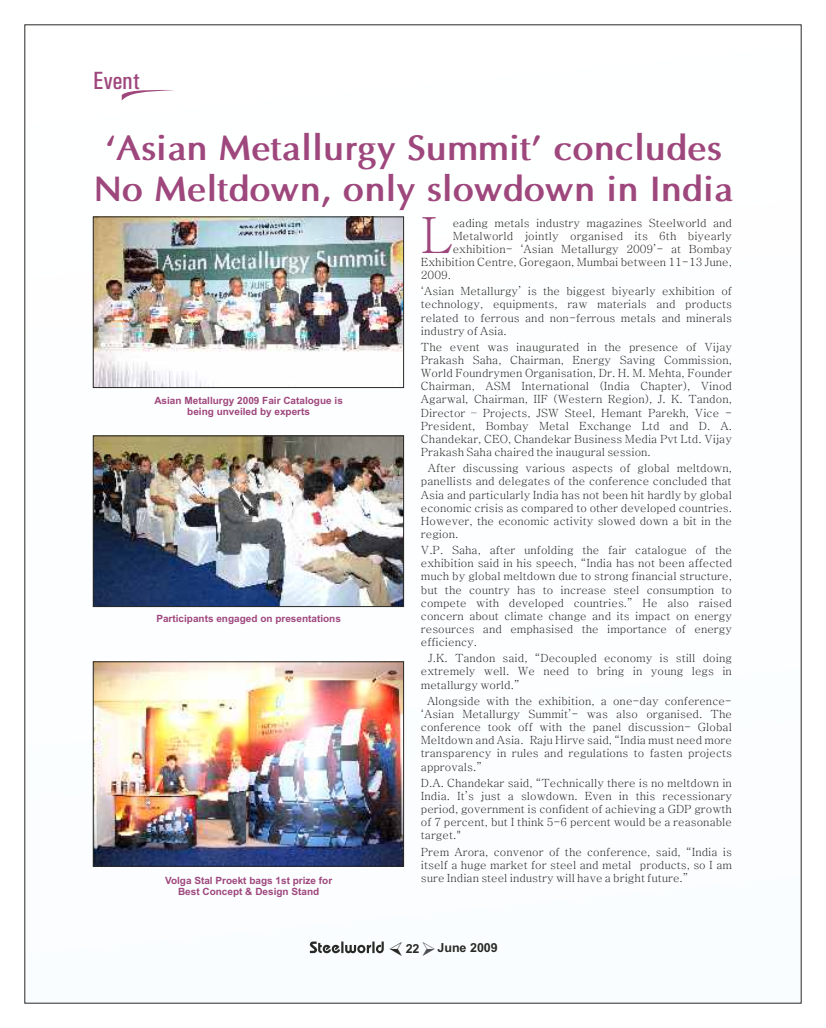
<style>
.page{position:relative;width:826px;height:1028px;background:#fff}
.page>*{position:absolute;margin:0;border:0;box-sizing:border-box;transform-origin:0 0}
.t1{font:49.88px "Batang";color:#9e477d}
.t2{font:700 35.25px/41.9px "Optima";color:#9e477d;text-align:center}
.t3{font:25px "Univers Condensed";color:#9e477d}
.t4{font:700 12.5px "Arial";color:#292926}
.t5{font:11.25px/13.1px "Batang";color:#292926;text-align:justify}
.t6{font:700 10px/11.1px "Arial";color:#9e477d;text-align:center}
</style>
<div class="page">
<svg style="left:310px;top:941px;width:74px;height:12px"></svg>
<svg style="left:122px;top:89px;width:53px;height:12px"></svg>
<img style="left:95px;top:663px;width:307px;height:201px">
<div style="left:93px;top:661px;width:311px;height:205px;border:1px solid #292926"></div>
<img style="left:95px;top:438px;width:307px;height:166px">
<div style="left:93px;top:436px;width:311px;height:170px;border:1px solid #292926"></div>
<img style="left:95px;top:219px;width:307px;height:167px">
<div style="left:93px;top:217px;width:311px;height:171px;border:1px solid #292926"></div>
<h3 class="t3" style="left:93px;top:72px;width:49px">Event</h3>
<h2 class="t2" style="left:93px;top:130px;width:641px">‘Asian Metallurgy Summit’ concludes<br>No Meltdown, only slowdown in India</h2>
<p class="t6" style="left:154px;top:396px;width:190px">Asian Metallurgy 2009 Fair Catalogue is being unveiled by experts</p>
<p class="t6" style="left:156px;top:614px;width:186px">Participants engaged on presentations</p>
<p class="t6" style="left:165px;top:875px;width:169px">Volga Stal Proekt bags 1st prize for<br>Best Concept &amp; Design Stand</p>
<h1 class="t1" style="left:421px;top:210px;width:33px">L</h1>
<p class="t5" style="left:453px;top:216px;width:281px">eading metals industry magazines Steelworld and</p>
<p class="t5" style="left:453px;top:229px;width:280px">Metalworld jointly organised its 6th biyearly</p>
<p class="t5" style="left:453px;top:242px;width:281px">exhibition- ‘Asian Metallurgy 2009’- at Bombay</p>
<p class="t5" style="left:421px;top:255px;width:312px">Exhibition Centre, Goregaon, Mumbai between 11-13 June,</p>
<p class="t5" style="left:421px;top:268px;width:32px">2009.</p>
<p class="t5" style="left:421px;top:285px;width:312px">‘Asian Metallurgy’ is the biggest biyearly exhibition of technology, equipments, raw materials and products related to ferrous and non-ferrous metals and minerals industry of Asia.</p>
<p class="t5" style="left:421px;top:340px;width:312px">The event was inaugurated in the presence of Vijay Prakash Saha, Chairman, Energy Saving Commission, World Foundrymen Organisation, Dr. H. M. Mehta, Founder Chairman, ASM International (India Chapter), Vinod Agarwal, Chairman, IIF (Western Region), J. K. Tandon, Director – Projects, JSW Steel, Hemant Parekh, Vice - President, Bombay Metal Exchange Ltd and D. A.<br>Chandekar, CEO, Chandekar Business Media Pvt Ltd. Vijay Prakash Saha chaired the inaugural session.</p>
<p class="t5" style="left:421px;top:461px;width:312px;text-indent:7px">After discussing various aspects of global meltdown, panellists and delegates of the conference concluded that Asia and particularly India has not been hit hardly by global economic crisis as compared to other developed countries.<br>However, the economic activity slowed down a bit in the region.</p>
<p class="t5" style="left:421px;top:543px;width:313px">V.P. Saha, after unfolding the fair catalogue of the exhibition said in his speech, “India has not been affected much by global meltdown due to strong financial structure, but the country has to increase steel consumption to compete with developed countries.” He also raised concern about climate change and its impact on energy resources and emphasised the importance of energy efficiency.</p>
<p class="t5" style="left:421px;top:651px;width:312px;text-indent:7px">J.K. Tandon said, “Decoupled economy is still doing extremely well. We need to bring in young legs in metallurgy world.”</p>
<p class="t5" style="left:421px;top:694px;width:312px;text-indent:6px">Alongside with the exhibition, a one-day conference-‘Asian Metallurgy Summit’- was also organised. The conference took off with the panel discussion- Global Meltdown and Asia. Raju Hirve said, “India must need more transparency in rules and regulations to fasten projects approvals.”</p>
<p class="t5" style="left:421px;top:776px;width:312px">D.A. Chandekar said, “Technically there is no meltdown in India. It’s just a slowdown. Even in this recessionary period, government is confident of achieving a GDP growth of 7 percent, but I think 5-6 percent would be a reasonable target."</p>
<p class="t5" style="left:421px;top:845px;width:312px">Prem Arora, convenor of the conference, said, “India is itself a huge market for steel and metal products, so I am sure Indian steel industry will have a bright future.”</p>
<p class="t4" style="left:405px;top:943px;width:15px">22</p>
<p class="t4" style="left:437px;top:942px;width:62px">June 2009</p>
</div>
